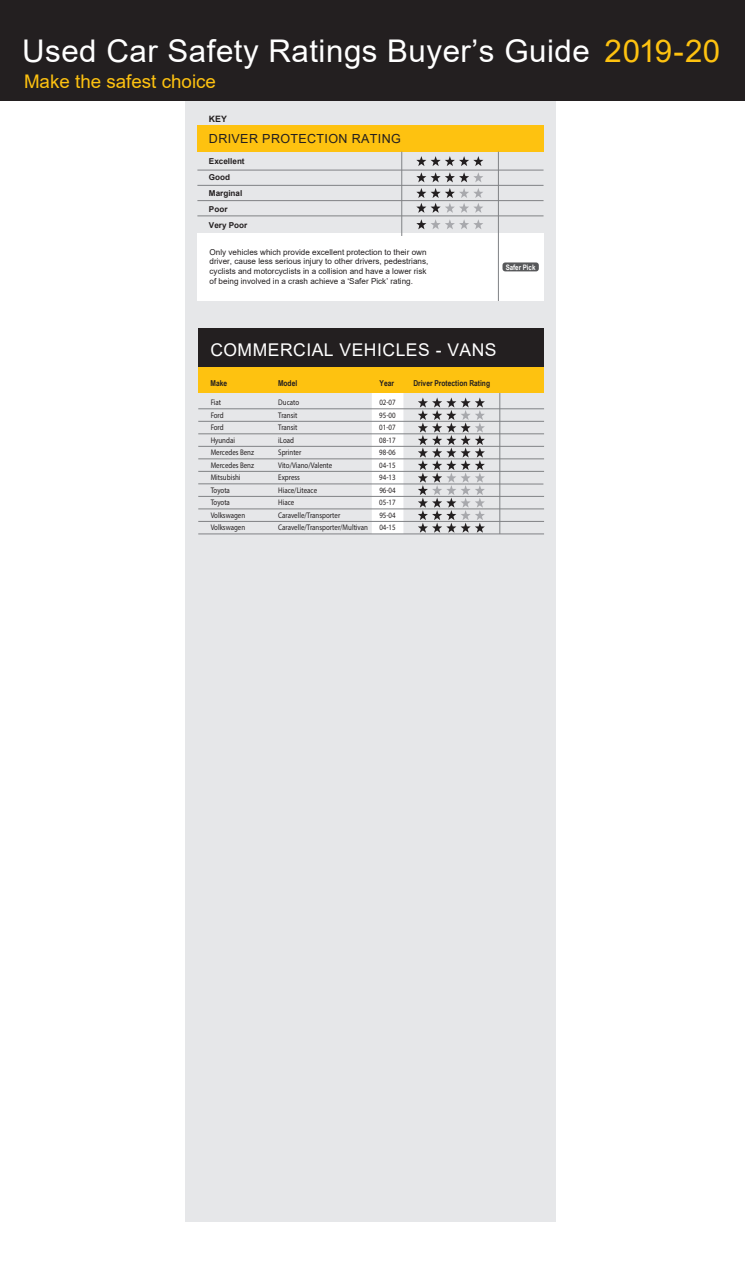
<style>
.page{position:relative;width:745px;height:1263px;background:#fff}
.page>*{position:absolute;margin:0;border:0;box-sizing:border-box;transform-origin:0 0}
.t1{font:31.25px "Arial";letter-spacing:.015em;color:#fff}
.t2{font:18.75px "Arial";color:#fec210}
.t3{font:17.5px "Arial";letter-spacing:.03em;color:#fff}
.t4{font:12.5px "Arial";letter-spacing:.03em;color:#231f20}
.t5{font:700 8.75px "Arial";color:#231f20}
.t6{font:8.12px "Myriad Pro";color:#231f20;scale:.85 1}
.t7{font:8.12px/9.8px "Arial";color:#231f20}
.t8{font:700 8.12px "Arial Narrow";color:#231f20}
.t9{font:700 8.12px/15.9px "Arial";color:#231f20}
.t10{font:700 7.5px "Arial Narrow";color:#fff}
.s1{color:#fec210}
</style>
<div class="page">
<div style="left:185px;top:98px;width:370px;height:1123px;background:#e6e7e9"></div>
<div style="left:0;top:0;width:744px;height:100px;background:#231f20"></div>
<hr style="left:197px;top:170px;width:346px;height:1px;background:#808285">
<hr style="left:197px;top:185px;width:346px;height:1px;background:#808285">
<hr style="left:197px;top:200px;width:346px;height:1px;background:#808285">
<hr style="left:197px;top:216px;width:346px;height:1px;background:#808285">
<div style="left:197px;top:126px;width:346px;height:26px;background:#fec210"></div>
<svg style="left:416px;top:156px;width:67px;height:10px"></svg>
<svg style="left:416px;top:172px;width:67px;height:10px"></svg>
<svg style="left:416px;top:188px;width:67px;height:25px"></svg>
<svg style="left:416px;top:219px;width:67px;height:10px"></svg>
<div style="left:197px;top:234px;width:346px;height:67px;background:#fff"></div>
<div style="left:502px;top:262px;width:36px;height:9px;background:#57585a;border-radius:3px"></div>
<hr style="left:401px;top:152px;width:1px;height:84px;background:#808285">
<hr style="left:498px;top:152px;width:1px;height:149px;background:#808285">
<svg style="left:417px;top:397px;width:67px;height:135px"></svg>
<div style="left:371px;top:390px;width:32px;height:144px;background:#fff"></div>
<hr style="left:499px;top:390px;width:1px;height:144px;background:#808285">
<hr style="left:198px;top:483px;width:345px;height:1px;background:#808285">
<hr style="left:198px;top:408px;width:345px;height:1px;background:#808285">
<hr style="left:198px;top:421px;width:345px;height:1px;background:#808285">
<hr style="left:198px;top:433px;width:345px;height:1px;background:#808285">
<hr style="left:198px;top:446px;width:345px;height:1px;background:#808285">
<hr style="left:198px;top:458px;width:345px;height:1px;background:#808285">
<hr style="left:198px;top:471px;width:345px;height:1px;background:#808285">
<hr style="left:198px;top:496px;width:345px;height:1px;background:#808285">
<hr style="left:198px;top:508px;width:345px;height:1px;background:#808285">
<hr style="left:198px;top:521px;width:345px;height:1px;background:#808285">
<hr style="left:198px;top:533px;width:345px;height:1px;background:#808285">
<div style="left:198px;top:328px;width:346px;height:40px;background:#231f20"></div>
<div style="left:198px;top:367px;width:346px;height:26px;background:#fec210"></div>
<h1 class="t1" style="left:22px;top:30px;width:699px">Used Car Safety Ratings Buyer’s Guide <span class="s1">2019-20</span></h1>
<h2 class="t2" style="left:24px;top:68px;width:193px">Make the safest choice</h2>
<p class="t5" style="left:209px;top:112px;width:19px">KEY</p>
<h3 class="t4" style="left:209px;top:130px;width:193px">DRIVER PROTECTION RATING</h3>
<p class="t9" style="left:209px;top:153px;width:40px">Excellent<br>Good<br>Marginal<br>Poor<br>Very Poor</p>
<p class="t7" style="left:209px;top:247px;width:220px">Only vehicles which provide excellent protection to their own driver, cause less serious injury to other drivers, pedestrians, cyclists and motorcyclists in a collision and have a lower risk of being involved in a crash achieve a ‘Safer Pick’ rating.</p>
<p class="t10" style="left:505px;top:261px;width:31px">Safer Pick</p>
<h3 class="t3" style="left:210px;top:338px;width:287px">COMMERCIAL VEHICLES - VANS</h3>
<p class="t8" style="left:210px;top:377px;width:18px">Make</p>
<p class="t8" style="left:278px;top:377px;width:21px">Model</p>
<p class="t8" style="left:379px;top:377px;width:16px">Year</p>
<p class="t8" style="left:413px;top:377px;width:78px">Driver Protection Rating</p>
<p class="t6" style="left:210px;top:397px;width:14px">Fiat</p>
<p class="t6" style="left:278px;top:397px;width:26px">Ducato</p>
<p class="t6" style="left:379px;top:397px;width:21px">02-07</p>
<p class="t6" style="left:210px;top:410px;width:17px">Ford</p>
<p class="t6" style="left:278px;top:410px;width:24px">Transit</p>
<p class="t6" style="left:379px;top:410px;width:21px">95-00</p>
<p class="t6" style="left:210px;top:422px;width:17px">Ford</p>
<p class="t6" style="left:278px;top:422px;width:24px">Transit</p>
<p class="t6" style="left:379px;top:422px;width:21px">01-07</p>
<p class="t6" style="left:210px;top:435px;width:30px">Hyundai</p>
<p class="t6" style="left:278px;top:435px;width:20px">iLoad</p>
<p class="t6" style="left:379px;top:435px;width:21px">08-17</p>
<p class="t6" style="left:210px;top:447px;width:52px">Mercedes Benz</p>
<p class="t6" style="left:278px;top:447px;width:29px">Sprinter</p>
<p class="t6" style="left:379px;top:447px;width:21px">98-06</p>
<p class="t6" style="left:210px;top:460px;width:52px">Mercedes Benz</p>
<p class="t6" style="left:278px;top:460px;width:65px">Vito/Viano/Valente</p>
<p class="t6" style="left:379px;top:460px;width:21px">04-15</p>
<p class="t6" style="left:210px;top:472px;width:37px">Mitsubishi</p>
<p class="t6" style="left:278px;top:472px;width:27px">Express</p>
<p class="t6" style="left:379px;top:472px;width:21px">94-13</p>
<p class="t6" style="left:210px;top:485px;width:24px">Toyota</p>
<p class="t6" style="left:278px;top:485px;width:47px">Hiace/Liteace</p>
<p class="t6" style="left:379px;top:485px;width:21px">96-04</p>
<p class="t6" style="left:210px;top:497px;width:24px">Toyota</p>
<p class="t6" style="left:278px;top:497px;width:20px">Hiace</p>
<p class="t6" style="left:379px;top:497px;width:21px">05-17</p>
<p class="t6" style="left:210px;top:510px;width:42px">Volkswagen</p>
<p class="t6" style="left:278px;top:510px;width:74px">Caravelle/Transporter</p>
<p class="t6" style="left:379px;top:510px;width:21px">95-04</p>
<p class="t6" style="left:210px;top:522px;width:42px">Volkswagen</p>
<p class="t6" style="left:278px;top:522px;width:107px">Caravelle/Transporter/Multivan</p>
<p class="t6" style="left:379px;top:522px;width:21px">04-15</p>
</div>
